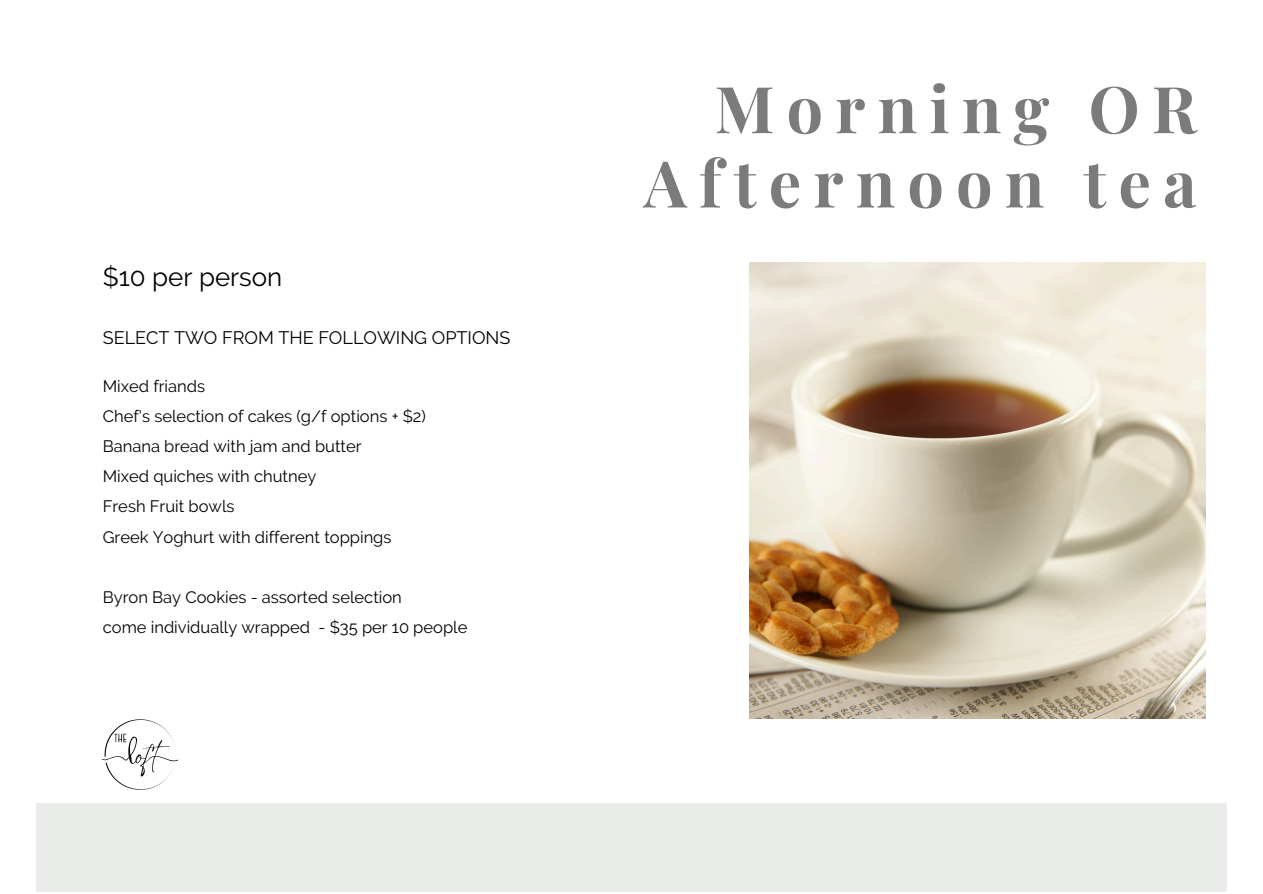
<style>
.page{position:relative;width:1263px;height:894px;background:#fff}
.page>*{position:absolute;margin:0;border:0;box-sizing:border-box;transform-origin:0 0}
.t1{font:700 64.65px/74.2px "Playfair Display";letter-spacing:.185em;color:#7b7b7b;text-align:right}
.t2{font:25.8px "Raleway";color:#000}
.t3{font:18px "Raleway";color:#000}
.t4{font:16.5px "Raleway";color:#000}
</style>
<div class="page">
<img style="left:103px;top:719px;width:74px;height:70px">
<img style="left:750px;top:262px;width:455px;height:456px">
<div style="left:36px;top:802px;width:1190px;height:89px;background:#eaecea"></div>
<h1 class="t2" style="left:103px;top:261px;width:181px">$10 per person</h1>
<h2 class="t3" style="left:103px;top:327px;width:409px">SELECT TWO FROM THE FOLLOWING OPTIONS</h2>
<h3 class="t4" style="left:103px;top:376px;width:104px">Mixed friands</h3>
<p class="t4" style="left:103px;top:406px;width:325px">Chef's selection of cakes (g/f options + $2)</p>
<p class="t4" style="left:103px;top:436px;width:260px">Banana bread with jam and butter</p>
<p class="t4" style="left:103px;top:466px;width:215px">Mixed quiches with chutney</p>
<p class="t4" style="left:103px;top:496px;width:133px">Fresh Fruit bowls</p>
<p class="t4" style="left:103px;top:527px;width:290px">Greek Yoghurt with different toppings</p>
<p class="t4" style="left:103px;top:587px;width:301px">Byron Bay Cookies - assorted selection</p>
<p class="t4" style="left:103px;top:617px;width:366px">come individually wrapped - $35 per 10 people</p>
<p class="t1" style="left:644px;top:69px;width:554px">Morning OR<br>Afternoon tea</p>
</div>
